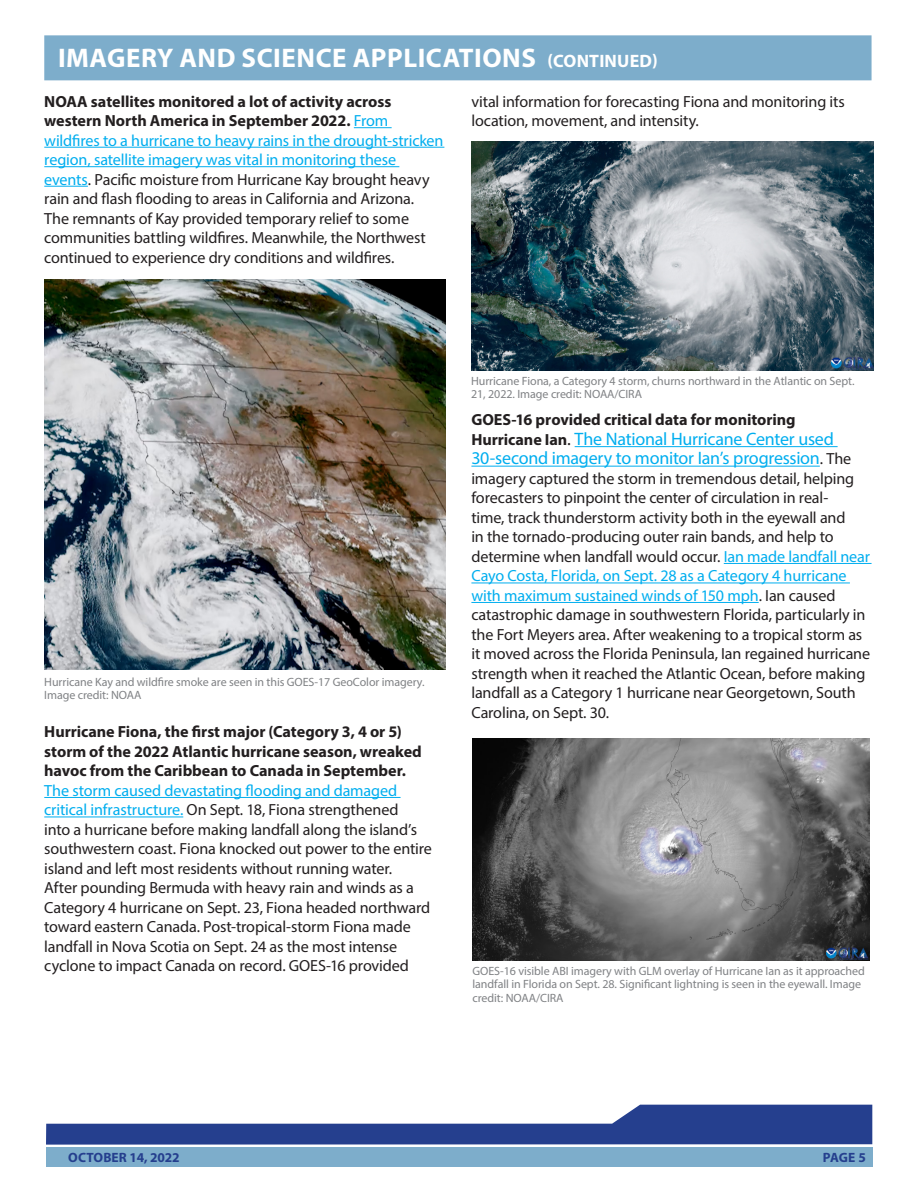
<style>
.page{position:relative;width:918px;height:1188px;background:#fff}
.page>*{position:absolute;margin:0;border:0;box-sizing:border-box;transform-origin:0 0}
.t1{font:700 27px "Myriad Pro";letter-spacing:.02em;color:#fff}
._508BODY{font:18px/19.5px "Myriad Pro";letter-spacing:-.015em;color:#00aeef}
._508BODY-2{font:16.2px/19.5px "Myriad Pro";letter-spacing:-.01em;color:#231f20}
._508BODY-3{font:700 16.2px "Myriad Pro";letter-spacing:-.005em;color:#231f20}
.t2{font:700 13.5px "Myriad Pro";letter-spacing:-.005em;color:#253f8e}
._508_Caption{font:12px/13.5px "Myriad Pro";letter-spacing:-.005em;color:#808285}
.s1{font-size:18px}
.s2{font-weight:700}
.s3{color:#00aeef}
.s4{font-weight:700;font-size:16.2px;color:#231f20}
.s5{color:#231f20}
.s6{font-size:16.2px;color:#231f20}
</style>
<div class="page">
<svg style="left:46px;top:1105px;width:826px;height:40px"></svg>
<div style="left:46px;top:1147px;width:826px;height:20px;background:#7dadcb"></div>
<div style="left:44px;top:35px;width:828px;height:45px;background:#7dadcb"></div>
<hr style="left:354px;top:127px;width:38px;height:1px;background:#00aeef">
<hr style="left:44px;top:147px;width:400px;height:1px;background:#00aeef">
<hr style="left:44px;top:166px;width:355px;height:1px;background:#00aeef">
<hr style="left:44px;top:186px;width:44px;height:1px;background:#00aeef">
<hr style="left:44px;top:797px;width:357px;height:1px;background:#00aeef">
<hr style="left:44px;top:817px;width:139px;height:1px;background:#00aeef">
<hr style="left:575px;top:446px;width:263px;height:1px;background:#00aeef">
<hr style="left:471px;top:466px;width:349px;height:1px;background:#00aeef">
<hr style="left:724px;top:563px;width:148px;height:1px;background:#00aeef">
<hr style="left:471px;top:583px;width:379px;height:1px;background:#00aeef">
<hr style="left:471px;top:602px;width:288px;height:1px;background:#00aeef">
<img style="left:44px;top:279px;width:402px;height:390px">
<img style="left:472px;top:142px;width:401px;height:228px">
<img style="left:472px;top:738px;width:397px;height:222px">
<h1 class="t1" style="left:58px;top:40px;width:601px">IMAGERY AND SCIENCE APPLICATIONS <span class="s1">(CONTINUED)</span></h1>
<p class="_508BODY-2" style="left:44px;top:91px;width:401px"><span class="s2">NOAA satellites monitored a lot of activity across western North America in September 2022.</span> <span class="s3">From wildfires to a hurricane to heavy rains in the drought-stricken region, satellite imagery was vital in monitoring these events</span>. Pacific moisture from Hurricane Kay brought heavy rain and flash flooding to areas in California and Arizona.<br>The remnants of Kay provided temporary relief to some communities battling wildfires. Meanwhile, the Northwest continued to experience dry conditions and wildfires.</p>
<p class="_508BODY-2" style="left:471px;top:91px;width:375px">vital information for forecasting Fiona and monitoring its location, movement, and intensity.</p>
<p class="_508_Caption" style="left:44px;top:675px;width:382px">Hurricane Kay and wildfire smoke are seen in this GOES-17 GeoColor imagery.<br>Image credit: NOAA</p>
<p class="_508BODY-2" style="left:44px;top:722px;width:389px"><span class="s2">Hurricane Fiona, the first major (Category 3, 4 or 5) storm of the 2022 Atlantic hurricane season, wreaked havoc from the Caribbean to Canada in September.<br></span><span class="s3">The storm caused devastating flooding and damaged critical infrastructure.</span> On Sept. 18, Fiona strengthened<br>into a hurricane before making landfall along the island’s southwestern coast. Fiona knocked out power to the entire island and left most residents without running water.<br>After pounding Bermuda with heavy rain and winds as a Category 4 hurricane on Sept. 23, Fiona headed northward toward eastern Canada. Post-tropical-storm Fiona made landfall in Nova Scotia on Sept. 24 as the most intense cyclone to impact Canada on record. GOES-16 provided</p>
<p class="_508_Caption" style="left:471px;top:374px;width:385px">Hurricane Fiona, a Category 4 storm, churns northward in the Atlantic on Sept.<br>21, 2022. Image credit: NOAA/CIRA</p>
<p class="_508BODY-3" style="left:471px;top:409px;width:326px">GOES-16 provided critical data for monitoring</p>
<p class="_508BODY" style="left:471px;top:429px;width:381px"><span class="s4">Hurricane Ian</span><span class="s5">.</span> The National Hurricane Center used<br>30-second imagery to monitor Ian’s progression<span class="s6">. The</span></p>
<p class="_508BODY-2" style="left:471px;top:468px;width:400px">imagery captured the storm in tremendous detail, helping forecasters to pinpoint the center of circulation in real-<br>time, track thunderstorm activity both in the eyewall and<br>in the tornado-producing outer rain bands, and help to determine when landfall would occur. <span class="s3">Ian made landfall near Cayo Costa, Florida, on Sept. 28 as a Category 4 hurricane with maximum sustained winds of 150 mph</span>. Ian caused catastrophic damage in southwestern Florida, particularly in the Fort Meyers area. After weakening to a tropical storm as it moved across the Florida Peninsula, Ian regained hurricane strength when it reached the Atlantic Ocean, before making landfall as a Category 1 hurricane near Georgetown, South Carolina, on Sept. 30.</p>
<p class="_508_Caption" style="left:472px;top:964px;width:394px">GOES-16 visible ABI imagery with GLM overlay of Hurricane Ian as it approached landfall in Florida on Sept. 28. Significant lightning is seen in the eyewall. Image credit: NOAA/CIRA</p>
<p class="t2" style="left:68px;top:1148px;width:113px">OCTOBER 14, 2022</p>
<p class="t2" style="left:823px;top:1148px;width:45px">PAGE 5</p>
</div>
